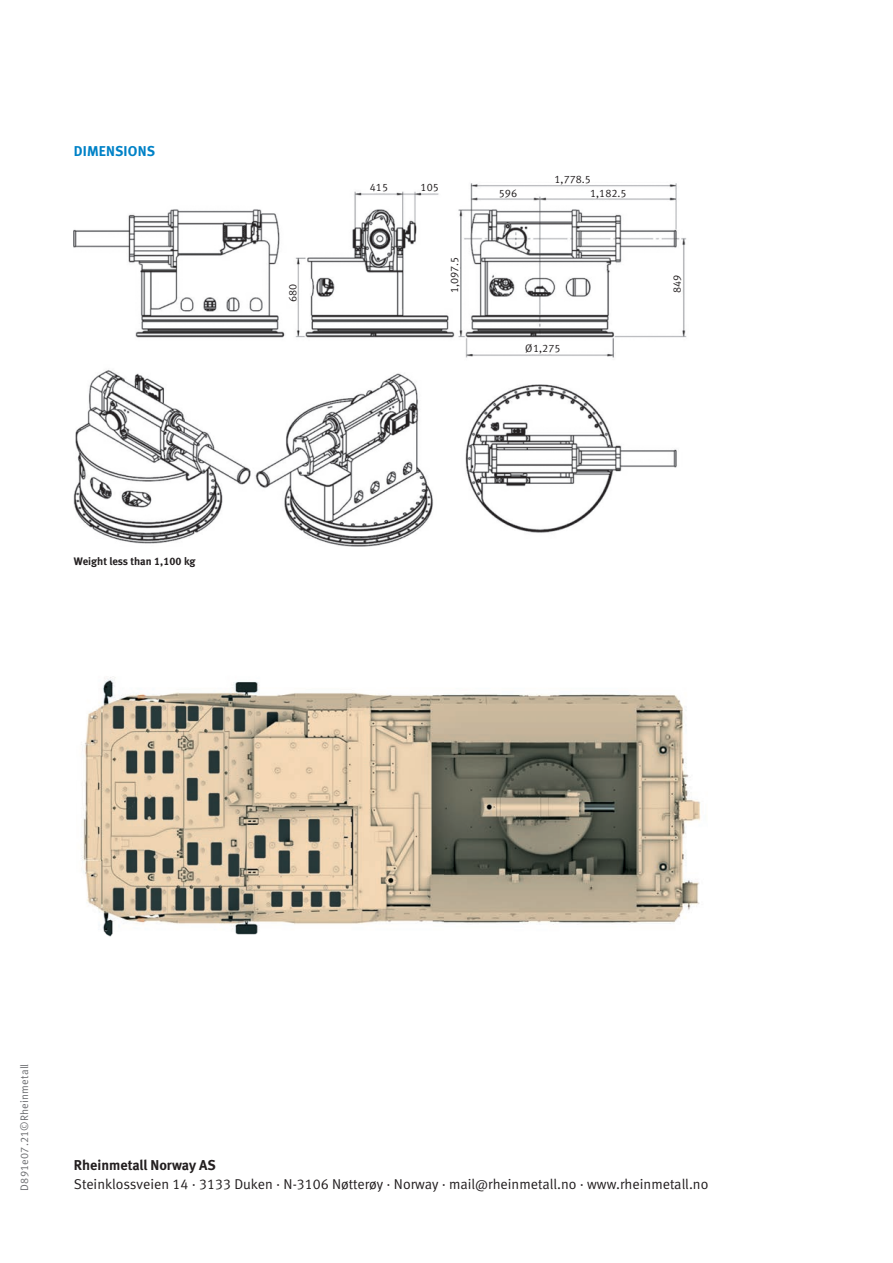
<style>
.page{position:relative;width:893px;height:1263px;background:#fff}
.page>*{position:absolute;margin:0;border:0;box-sizing:border-box;transform-origin:0 0}
.t1{font:14.25px "Meta Normal LF";color:#231f20}
.t2{font:14.25px "Meta Bold LF";color:#231f20}
.t3{font:14.25px "Meta Bold LF";letter-spacing:.01em;color:#0082c7}
.t4{font:10.8px "Meta Normal LF";color:#231f20}
.t5{font:10.8px "Meta Normal LF";letter-spacing:.02em;color:#6c6d70}
.t6{font:10.8px "Meta Bold LF";color:#231f20}
</style>
<div class="page">
<img style="left:74px;top:183px;width:613px;height:364px">
<img style="left:82px;top:676px;width:619px;height:261px">
<p class="t3" style="left:74px;top:143px;width:83px">DIMENSIONS</p>
<p class="t6" style="left:74px;top:555px;width:123px">Weight less than 1,100 kg</p>
<p class="t4" style="left:286px;top:302px;width:20px;rotate:-90deg">680</p>
<p class="t4" style="left:370px;top:181px;width:20px">415</p>
<p class="t4" style="left:421px;top:181px;width:20px">105</p>
<p class="t4" style="left:448px;top:293px;width:38px;rotate:-90deg">1,097.5</p>
<p class="t4" style="left:499px;top:187px;width:20px">596</p>
<p class="t4" style="left:554px;top:173px;width:38px">1,778.5</p>
<p class="t4" style="left:590px;top:187px;width:38px">1,182.5</p>
<p class="t4" style="left:525px;top:342px;width:37px">Ø1,275</p>
<p class="t4" style="left:671px;top:293px;width:20px;rotate:-90deg">849</p>
<p class="t5" style="left:18px;top:1191px;width:128px;rotate:-90deg">D891e07.21©Rheinmetall</p>
<p class="t2" style="left:74px;top:1156px;width:143px">Rheinmetall Norway AS</p>
<p class="t1" style="left:74px;top:1176px;width:636px">Steinklossveien 14 · 3133 Duken · N-3106 Nøtterøy · Norway · mail@rheinmetall.no · www.rheinmetall.no</p>
</div>
